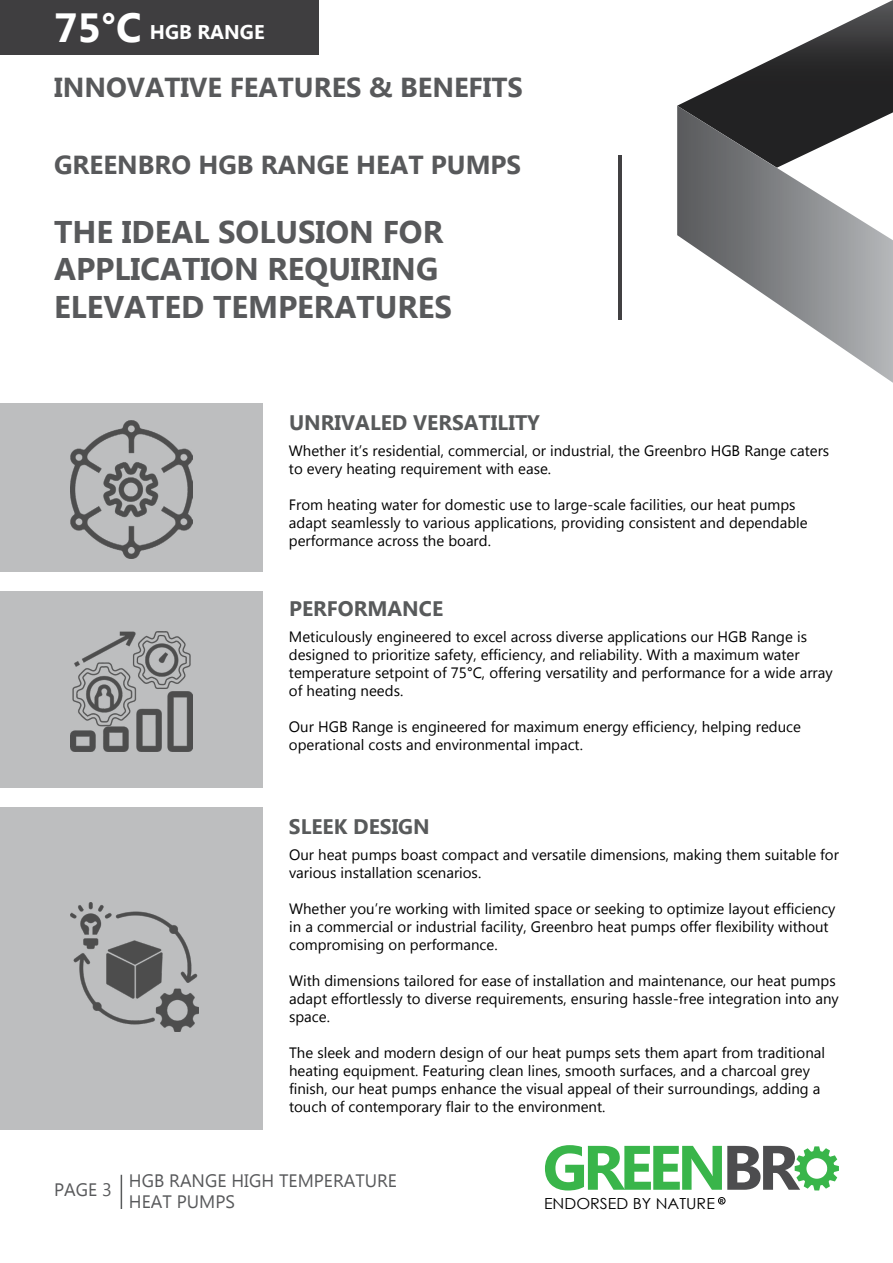
<style>
.page{position:relative;width:893px;height:1263px;background:#fff}
.page>*{position:absolute;margin:0;border:0;box-sizing:border-box;transform-origin:0 0}
.t1{font:700 31.35px/37.7px "Myanmar Text";color:#58595b}
.t2{font:700 27.45px "Myanmar Text";color:#58595b}
.t3{font:700 26.1px "Myanmar Text";color:#58595b}
.t4{font:700 21px "Myanmar Text";color:#585a5b}
.t5{font:700 19.8px "Myanmar Text";color:#fff}
.t6{font:18px/21.6px "Myanmar Text";color:#58595b}
.t7{font:15.3px "Century Gothic";color:#000;scale:1.05 1}
.t8{font:15px/18px "Myanmar Text";color:#000}
.t9{font:700 5.4px "Arial";color:#000}
.s1{font-size:40.65px}
</style>
<div class="page">
<hr style="left:0;top:404px;width:1px;height:347px;background:#6d6e70">
<svg style="left:545px;top:1145px;width:294px;height:45px"></svg>
<div style="left:718px;top:1197px;width:7px;height:7px;border:1px solid #000;border-radius:50%"></div>
<hr style="left:121px;top:1175px;width:1px;height:34px;background:#585a5b">
<div style="left:0;top:404px;width:263px;height:168px;background:#bdbebf"></div>
<div style="left:0;top:591px;width:263px;height:197px;background:#bdbebf"></div>
<div style="left:0;top:807px;width:263px;height:323px;background:#bdbebf"></div>
<hr style="left:618px;top:156px;width:3px;height:164px;background:#414042">
<img style="left:70px;top:421px;width:122px;height:137px">
<img style="left:70px;top:902px;width:129px;height:129px">
<img style="left:70px;top:631px;width:123px;height:120px">
<div style="left:0;top:0;width:319px;height:54px;background:#3f3e40"></div>
<svg style="left:677px;top:0;width:216px;height:106px"></svg>
<svg style="left:677px;top:106px;width:216px;height:277px"></svg>
<h3 class="t5" style="left:54px;top:21px;width:212px"><span class="s1">75°C</span> HGB RANGE</h3>
<h2 class="t2" style="left:54px;top:72px;width:470px">INNOVATIVE FEATURES &amp; BENEFITS</h2>
<h3 class="t3" style="left:54px;top:150px;width:469px">GREENBRO HGB RANGE HEAT PUMPS</h3>
<h1 class="t1" style="left:54px;top:213px;width:400px">THE IDEAL SOLUSION FOR<br>APPLICATION REQUIRING<br>ELEVATED TEMPERATURES</h1>
<h3 class="t4" style="left:289px;top:410px;width:252px">UNRIVALED VERSATILITY</h3>
<p class="t8" style="left:289px;top:442px;width:542px">Whether it’s residential, commercial, or industrial, the Greenbro HGB Range caters to every heating requirement with ease.</p>
<p class="t8" style="left:289px;top:496px;width:520px">From heating water for domestic use to large-scale facilities, our heat pumps adapt seamlessly to various applications, providing consistent and dependable performance across the board.</p>
<h3 class="t4" style="left:289px;top:597px;width:156px">PERFORMANCE</h3>
<p class="t8" style="left:289px;top:628px;width:545px">Meticulously engineered to excel across diverse applications our HGB Range is designed to prioritize safety, efficiency, and reliability. With a maximum water temperature setpoint of 75°C, offering versatility and performance for a wide array of heating needs.</p>
<p class="t8" style="left:289px;top:718px;width:513px">Our HGB Range is engineered for maximum energy efficiency, helping reduce operational costs and environmental impact.</p>
<h3 class="t4" style="left:289px;top:814px;width:142px">SLEEK DESIGN</h3>
<p class="t8" style="left:289px;top:846px;width:551px">Our heat pumps boast compact and versatile dimensions, making them suitable for various installation scenarios.</p>
<p class="t8" style="left:289px;top:900px;width:548px">Whether you’re working with limited space or seeking to optimize layout efficiency in a commercial or industrial facility, Greenbro heat pumps offer flexibility without compromising on performance.</p>
<p class="t8" style="left:289px;top:972px;width:551px">With dimensions tailored for ease of installation and maintenance, our heat pumps adapt effortlessly to diverse requirements, ensuring hassle-free integration into any space.</p>
<p class="t8" style="left:289px;top:1044px;width:537px">The sleek and modern design of our heat pumps sets them apart from traditional heating equipment. Featuring clean lines, smooth surfaces, and a charcoal grey finish, our heat pumps enhance the visual appeal of their surroundings, adding a touch of contemporary flair to the environment.</p>
<p class="t6" style="left:54px;top:1179px;width:59px">PAGE 3</p>
<p class="t6" style="left:129px;top:1170px;width:270px">HGB RANGE HIGH TEMPERATURE<br>HEAT PUMPS</p>
<p class="t7" style="left:544px;top:1192px;width:164px">ENDORSED BY NATURE</p>
<p class="t9" style="left:720px;top:1197px;width:5px">R</p>
</div>
